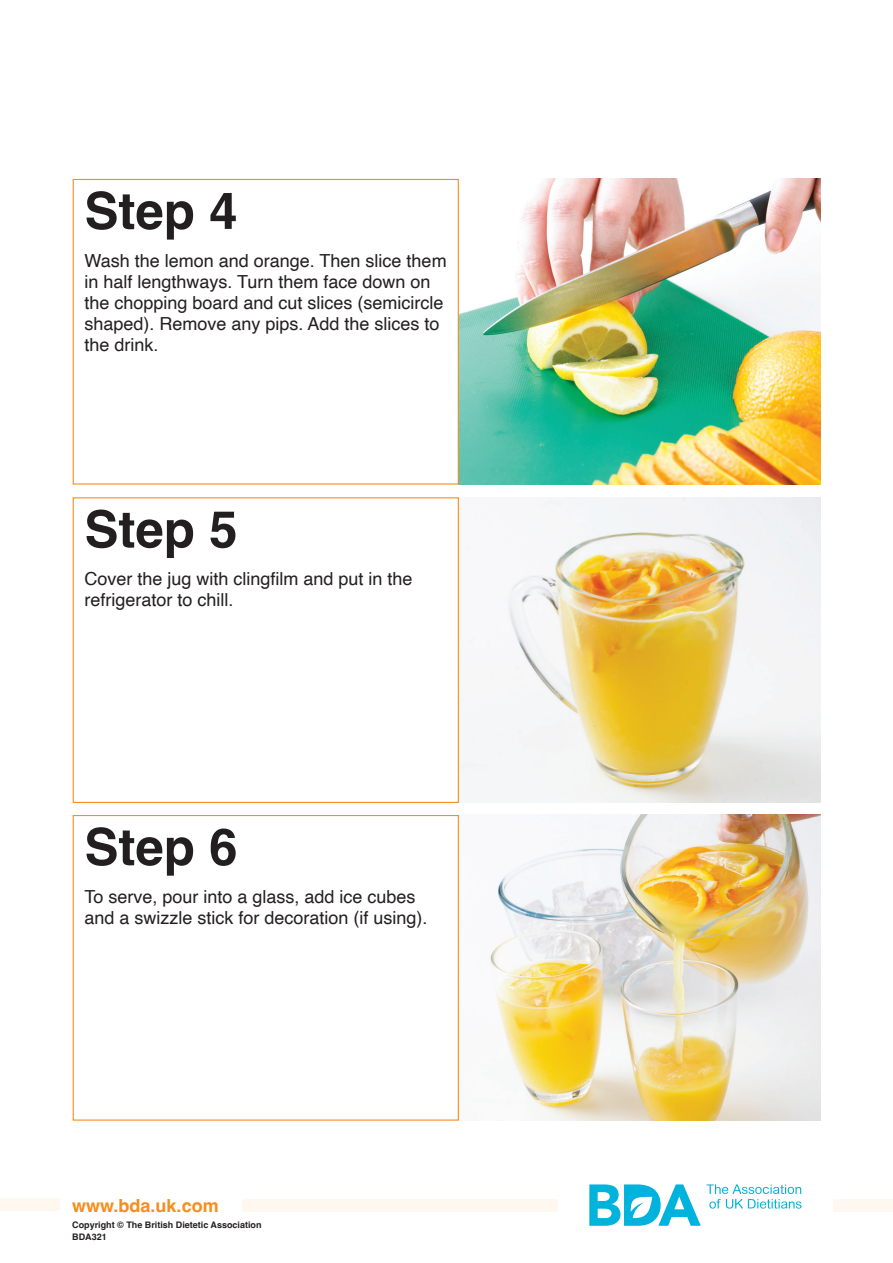
<style>
.page{position:relative;width:893px;height:1263px;background:#fff}
.page>*{position:absolute;margin:0;border:0;box-sizing:border-box;transform-origin:0 0}
.t1{font:700 51px "Helvetica";color:#231f20}
.t2{font:18px/21px "Helvetica";color:#231f20}
.t3{font:700 18px "Helvetica";color:#f68e1e}
.t4{font:700 9px/12px "Helvetica";color:#231f20}
</style>
<div class="page">
<img style="left:459px;top:179px;width:361px;height:305px">
<img style="left:459px;top:497px;width:361px;height:306px">
<img style="left:490px;top:815px;width:330px;height:306px">
<div style="left:73px;top:179px;width:386px;height:305px;border:1px solid #f68e1e"></div>
<div style="left:73px;top:497px;width:386px;height:306px;border:1px solid #f68e1e"></div>
<div style="left:73px;top:815px;width:386px;height:306px;border:1px solid #f68e1e"></div>
<div style="left:0;top:1198px;width:60px;height:13px;background:#fef8f0"></div>
<div style="left:833px;top:1199px;width:60px;height:12px;background:#fef8f0"></div>
<div style="left:242px;top:1199px;width:316px;height:12px;background:#fef8f0"></div>
<svg style="left:589px;top:1184px;width:213px;height:42px"></svg>
<h1 class="t1" style="left:84px;top:180px;width:155px">Step 4</h1>
<p class="t2" style="left:84px;top:251px;width:364px">Wash the lemon and orange. Then slice them in half lengthways. Turn them face down on the chopping board and cut slices (semicircle shaped). Remove any pips. Add the slices to the drink.</p>
<h1 class="t1" style="left:84px;top:498px;width:155px">Step 5</h1>
<p class="t2" style="left:84px;top:569px;width:330px">Cover the jug with clingfilm and put in the refrigerator to chill.</p>
<h1 class="t1" style="left:84px;top:816px;width:155px">Step 6</h1>
<p class="t2" style="left:84px;top:887px;width:345px">To serve, pour into a glass, add ice cubes and a swizzle stick for decoration (if using).</p>
<p class="t3" style="left:72px;top:1195px;width:148px">www.bda.uk.com</p>
<p class="t4" style="left:72px;top:1220px;width:191px">Copyright © The British Dietetic Association<br>BDA321</p>
</div>
